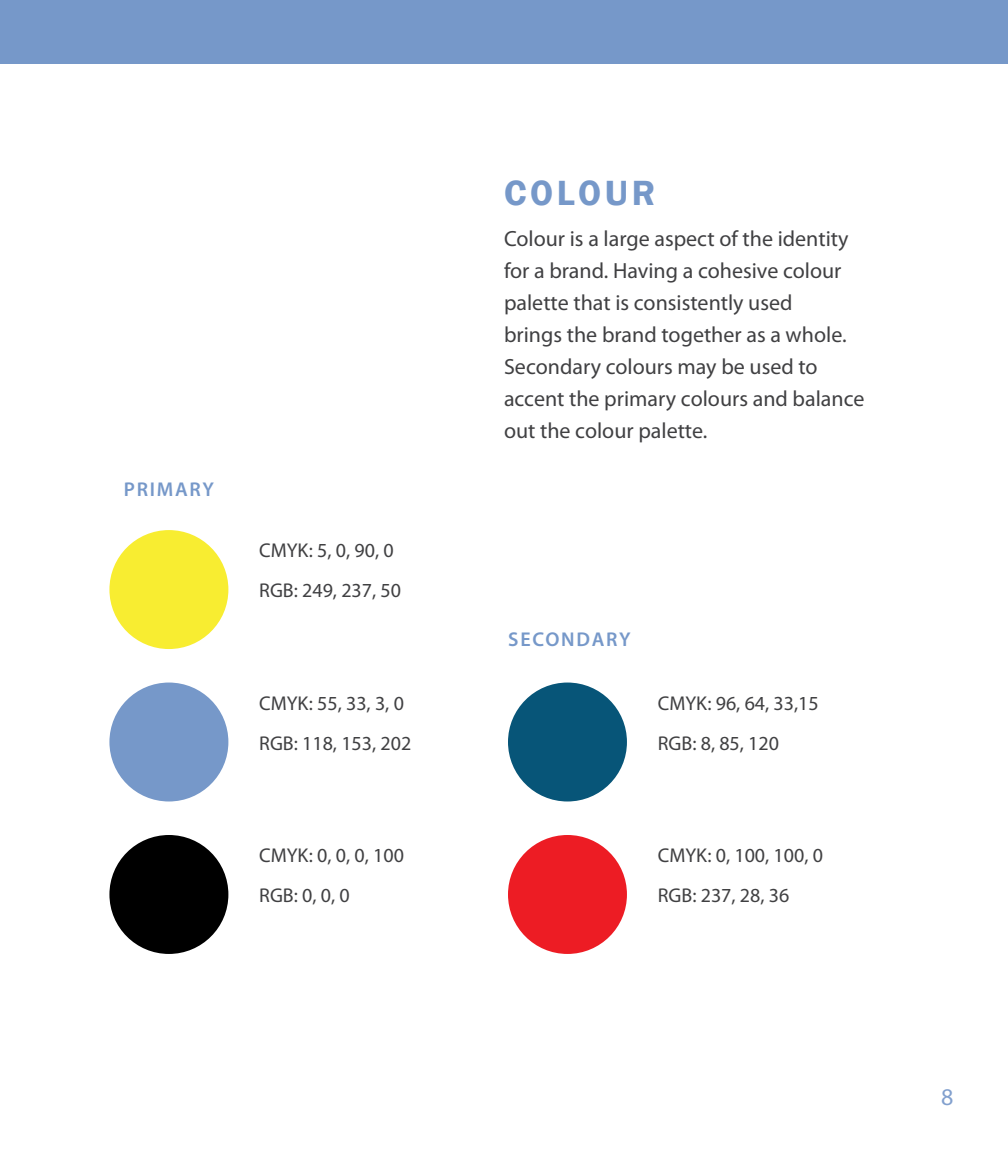
<style>
.page{position:relative;width:1008px;height:1152px;background:#fff}
.page>*{position:absolute;margin:0;border:0;box-sizing:border-box;transform-origin:0 0}
.t1{font:600 36px "Franklin Gothic";letter-spacing:.1em;color:#7698c9}
.t2{font:24px "Myriad Pro";color:#82a0ce}
.t3{font:22px/32px "Myriad Pro";color:#404042}
.t4{font:20px/40px "Myriad Pro";color:#404042}
.t5{font:600 20px "Myriad Pro";letter-spacing:.09em;color:#7698c9}
</style>
<div class="page">
<div style="left:109px;top:530px;width:119px;height:119px;background:#f8ed31;border-radius:50%"></div>
<div style="left:109px;top:683px;width:119px;height:118px;background:#7698c9;border-radius:50%"></div>
<div style="left:508px;top:683px;width:119px;height:118px;background:#075578;border-radius:50%"></div>
<div style="left:109px;top:835px;width:119px;height:119px;background:#000;border-radius:50%"></div>
<div style="left:508px;top:835px;width:119px;height:119px;background:#ed1c24;border-radius:50%"></div>
<div style="left:0;top:0;width:1008px;height:63px;background:#7698c9"></div>
<p class="t5" style="left:124px;top:477px;width:92px">PRIMARY</p>
<p class="t4" style="left:259px;top:532px;width:143px">CMYK: 5, 0, 90, 0<br>RGB: 249, 237, 50</p>
<p class="t4" style="left:259px;top:685px;width:154px">CMYK: 55, 33, 3, 0<br>RGB: 118, 153, 202</p>
<p class="t4" style="left:259px;top:837px;width:146px">CMYK: 0, 0, 0, 100<br>RGB: 0, 0, 0</p>
<h1 class="t1" style="left:504px;top:178px;width:153px">COLOUR</h1>
<p class="t3" style="left:504px;top:225px;width:362px">Colour is a large aspect of the identity for a brand. Having a cohesive colour palette that is consistently used<br>brings the brand together as a whole.<br>Secondary colours may be used to accent the primary colours and balance out the colour palette.</p>
<p class="t5" style="left:508px;top:627px;width:124px">SECONDARY</p>
<p class="t4" style="left:658px;top:685px;width:162px">CMYK: 96, 64, 33,15<br>RGB: 8, 85, 120</p>
<p class="t4" style="left:658px;top:837px;width:167px">CMYK: 0, 100, 100, 0<br>RGB: 237, 28, 36</p>
<p class="t2" style="left:941px;top:1088px;width:14px">8</p>
</div>
